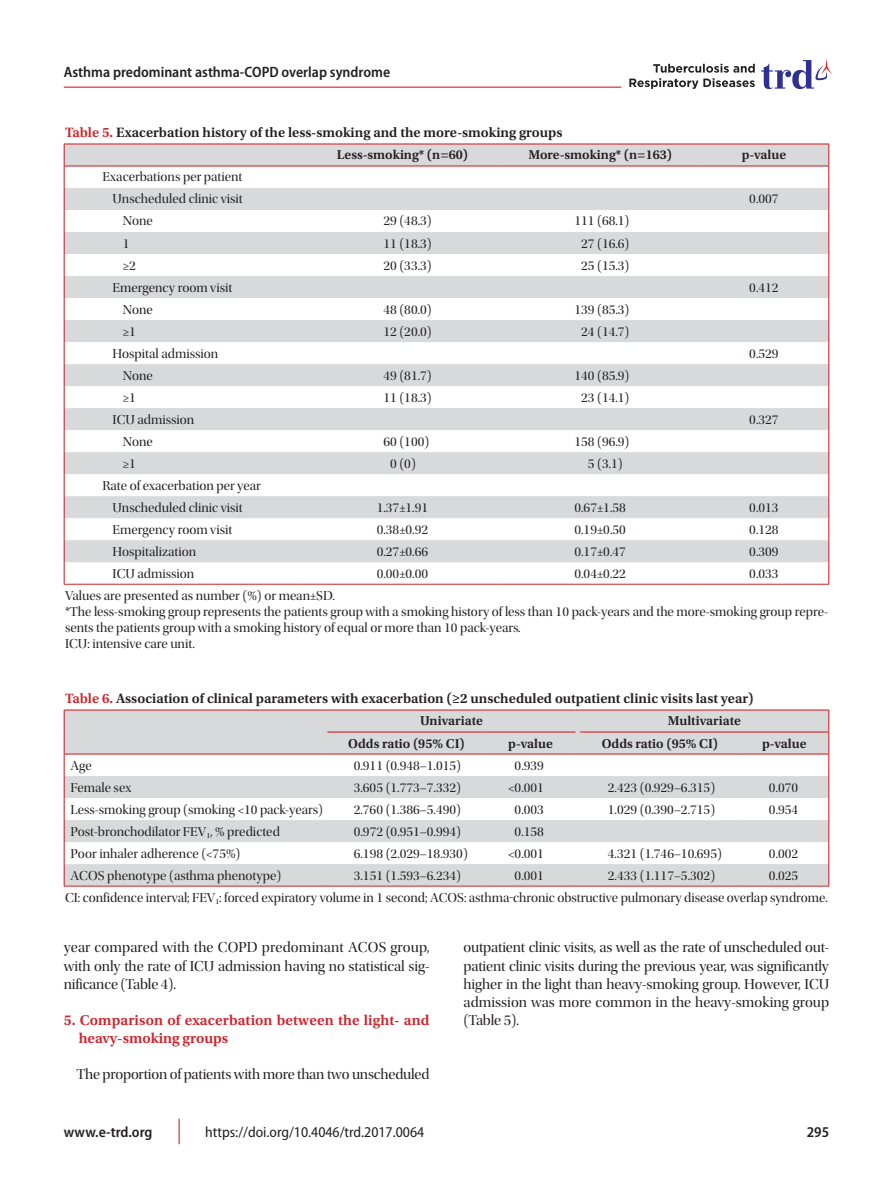
<style>
.page{position:relative;width:893px;height:1191px;background:#fff}
.page>*{position:absolute;margin:0;border:0;box-sizing:border-box;transform-origin:0 0}
.t1{font:15px/18px "Utopia Std Disp";letter-spacing:-.01em;color:#231f20;text-align:justify}
.t2{font:600 15px/18px "Utopia Std";letter-spacing:.01em;color:#d1232a}
.t3{font:600 semi-condensed 15px "Myriad Pro";color:#231f20}
.t4{font:semi-condensed 15px "Myriad Pro";color:#231f20}
.t5{font:600 14.25px "Utopia Std";color:#231f20}
.t6{font:13.5px/22px "Utopia Std Disp";color:#231f20}
.t7{font:600 13.5px "Utopia Std";color:#231f20}
.s1{color:#d1232a}
</style>
<div class="page">
<svg style="left:179px;top:1118px;width:1px;height:26px"></svg>
<svg style="left:629px;top:64px;width:126px;height:25px"></svg>
<hr style="left:64px;top:87px;width:557px;height:1px;background:#d1232a">
<svg style="left:761px;top:59px;width:71px;height:30px"></svg>
<svg style="left:65px;top:145px;width:763px;height:417px;fill:#d8d9db"></svg>
<hr style="left:64px;top:584px;width:240px;height:1px;background:#d1232a">
<hr style="left:304px;top:584px;width:197px;height:1px;background:#d1232a">
<hr style="left:501px;top:584px;width:198px;height:1px;background:#d1232a">
<hr style="left:699px;top:584px;width:130px;height:1px;background:#d1232a">
<hr style="left:64px;top:144px;width:240px;height:1px;background:#d0121b">
<svg style="left:64px;top:144px;width:1px;height:440px"></svg>
<hr style="left:304px;top:144px;width:197px;height:1px;background:#d0121b">
<hr style="left:501px;top:144px;width:198px;height:1px;background:#d0121b">
<hr style="left:699px;top:144px;width:130px;height:1px;background:#d0121b">
<svg style="left:828px;top:144px;width:1px;height:440px"></svg>
<hr style="left:64px;top:166px;width:240px;height:1px;background:#d0121b">
<hr style="left:304px;top:166px;width:197px;height:1px;background:#d0121b">
<hr style="left:501px;top:166px;width:198px;height:1px;background:#d0121b">
<hr style="left:699px;top:166px;width:130px;height:1px;background:#d0121b">
<svg style="left:65px;top:710px;width:763px;height:175px;fill:#d8d9db"></svg>
<hr style="left:580px;top:731px;width:160px;height:1px;background:#d0121b">
<hr style="left:740px;top:731px;width:89px;height:1px;background:#d0121b">
<hr style="left:64px;top:709px;width:263px;height:1px;background:#d0121b">
<hr style="left:580px;top:709px;width:160px;height:1px;background:#d0121b">
<hr style="left:740px;top:709px;width:89px;height:1px;background:#d0121b">
<svg style="left:64px;top:710px;width:1px;height:175px"></svg>
<svg style="left:828px;top:710px;width:1px;height:175px"></svg>
<hr style="left:64px;top:753px;width:263px;height:1px;background:#d0121b">
<hr style="left:327px;top:753px;width:159px;height:1px;background:#d0121b">
<hr style="left:486px;top:753px;width:89px;height:1px;background:#d0121b">
<hr style="left:580px;top:753px;width:160px;height:1px;background:#d0121b">
<hr style="left:740px;top:753px;width:89px;height:1px;background:#d0121b">
<hr style="left:64px;top:885px;width:263px;height:1px;background:#d1232a">
<hr style="left:327px;top:885px;width:159px;height:1px;background:#d1232a">
<hr style="left:486px;top:885px;width:89px;height:1px;background:#d1232a">
<hr style="left:580px;top:885px;width:160px;height:1px;background:#d1232a">
<hr style="left:740px;top:885px;width:89px;height:1px;background:#d1232a">
<hr style="left:327px;top:709px;width:159px;height:1px;background:#d0121b">
<hr style="left:486px;top:709px;width:89px;height:1px;background:#d0121b">
<hr style="left:327px;top:731px;width:159px;height:1px;background:#d0121b">
<hr style="left:486px;top:731px;width:89px;height:1px;background:#d0121b">
<p class="t3" style="left:64px;top:62px;width:328px">Asthma predominant asthma-COPD overlap syndrome</p>
<p class="t5" style="left:65px;top:125px;width:499px"><span class="s1">Table 5.</span> Exacerbation history of the less-smoking and the more-smoking groups</p>
<p class="t7" style="left:337px;top:147px;width:133px">Less-smoking* (n=60)</p>
<p class="t7" style="left:528px;top:147px;width:145px">More-smoking* (n=163)</p>
<p class="t7" style="left:742px;top:147px;width:46px">p-value</p>
<p class="t6" style="left:102px;top:166px;width:142px;text-align:right">Exacerbations per patient<br>Unscheduled clinic visit</p>
<p class="t6" style="left:749px;top:188px;width:31px">0.007</p>
<p class="t6" style="left:123px;top:210px;width:32px">None</p>
<p class="t6" style="left:383px;top:210px;width:50px">29 (48.3)</p>
<p class="t6" style="left:574px;top:210px;width:57px">111 (68.1)</p>
<p class="t6" style="left:123px;top:232px;width:8px">1</p>
<p class="t6" style="left:383px;top:232px;width:50px">11 (18.3)</p>
<p class="t6" style="left:581px;top:232px;width:50px">27 (16.6)</p>
<p class="t6" style="left:123px;top:254px;width:14px">≥2</p>
<p class="t6" style="left:383px;top:254px;width:50px">20 (33.3)</p>
<p class="t6" style="left:581px;top:254px;width:50px">25 (15.3)</p>
<p class="t6" style="left:113px;top:276px;width:121px">Emergency room visit</p>
<p class="t6" style="left:749px;top:276px;width:31px">0.412</p>
<p class="t6" style="left:123px;top:298px;width:32px">None</p>
<p class="t6" style="left:383px;top:298px;width:50px">48 (80.0)</p>
<p class="t6" style="left:574px;top:298px;width:57px">139 (85.3)</p>
<p class="t6" style="left:123px;top:320px;width:14px">≥1</p>
<p class="t6" style="left:383px;top:320px;width:50px">12 (20.0)</p>
<p class="t6" style="left:581px;top:320px;width:50px">24 (14.7)</p>
<p class="t6" style="left:113px;top:342px;width:107px">Hospital admission</p>
<p class="t6" style="left:749px;top:342px;width:31px">0.529</p>
<p class="t6" style="left:123px;top:364px;width:32px">None</p>
<p class="t6" style="left:383px;top:364px;width:50px">49 (81.7)</p>
<p class="t6" style="left:574px;top:364px;width:57px">140 (85.9)</p>
<p class="t6" style="left:123px;top:386px;width:14px">≥1</p>
<p class="t6" style="left:383px;top:386px;width:50px">11 (18.3)</p>
<p class="t6" style="left:581px;top:386px;width:50px">23 (14.1)</p>
<p class="t6" style="left:113px;top:408px;width:83px">ICU admission</p>
<p class="t6" style="left:749px;top:408px;width:31px">0.327</p>
<p class="t6" style="left:123px;top:430px;width:32px">None</p>
<p class="t6" style="left:383px;top:430px;width:48px">60 (100)</p>
<p class="t6" style="left:574px;top:430px;width:57px">158 (96.9)</p>
<p class="t6" style="left:123px;top:452px;width:14px">≥1</p>
<p class="t6" style="left:390px;top:452px;width:27px">0 (0)</p>
<p class="t6" style="left:588px;top:452px;width:36px">5 (3.1)</p>
<p class="t6" style="left:102px;top:474px;width:160px;text-align:center">Rate of exacerbation per year<br>Unscheduled clinic visit</p>
<p class="t6" style="left:377px;top:496px;width:53px">1.37±1.91</p>
<p class="t6" style="left:574px;top:496px;width:53px">0.67±1.58</p>
<p class="t6" style="left:749px;top:496px;width:31px">0.013</p>
<p class="t6" style="left:113px;top:518px;width:121px">Emergency room visit</p>
<p class="t6" style="left:377px;top:518px;width:53px">0.38±0.92</p>
<p class="t6" style="left:574px;top:518px;width:53px">0.19±0.50</p>
<p class="t6" style="left:749px;top:518px;width:31px">0.128</p>
<p class="t6" style="left:113px;top:540px;width:85px">Hospitalization</p>
<p class="t6" style="left:377px;top:540px;width:53px">0.27±0.66</p>
<p class="t6" style="left:574px;top:540px;width:53px">0.17±0.47</p>
<p class="t6" style="left:749px;top:540px;width:31px">0.309</p>
<p class="t6" style="left:113px;top:562px;width:83px">ICU admission</p>
<p class="t6" style="left:377px;top:562px;width:53px">0.00±0.00</p>
<p class="t6" style="left:574px;top:562px;width:53px">0.04±0.22</p>
<p class="t6" style="left:749px;top:562px;width:31px">0.033</p>
<p class="t6" style="left:65px;top:587px;width:764px;line-height:16.2px">Values are presented as number (%) or mean±SD.<br>*The less-smoking group represents the patients group with a smoking history of less than 10 pack-years and the more-smoking group repre&shy;sents the patients group with a smoking history of equal or more than 10 pack-years.<br>ICU: intensive care unit.</p>
<p class="t5" style="left:65px;top:690px;width:690px"><span class="s1">Table 6.</span> Association of clinical parameters with exacerbation (≥2 unscheduled outpatient clinic visits last year)</p>
<p class="t7" style="left:420px;top:713px;width:64px">Univariate</p>
<p class="t7" style="left:668px;top:713px;width:74px">Multivariate</p>
<p class="t7" style="left:348px;top:735px;width:118px">Odds ratio (95% CI)</p>
<p class="t7" style="left:508px;top:735px;width:46px">p-value</p>
<p class="t7" style="left:602px;top:735px;width:118px">Odds ratio (95% CI)</p>
<p class="t7" style="left:762px;top:735px;width:46px">p-value</p>
<p class="t6" style="left:71px;top:754px;width:23px">Age</p>
<p class="t6" style="left:354px;top:754px;width:109px">0.911 (0.948–1.015)</p>
<p class="t6" style="left:515px;top:754px;width:31px">0.939</p>
<p class="t6" style="left:71px;top:776px;width:62px">Female sex</p>
<p class="t6" style="left:354px;top:776px;width:109px">3.605 (1.773–7.332)</p>
<p class="t6" style="left:508px;top:776px;width:37px">&lt;0.001</p>
<p class="t6" style="left:608px;top:776px;width:109px">2.423 (0.929–6.315)</p>
<p class="t6" style="left:769px;top:776px;width:31px">0.070</p>
<p class="t6" style="left:71px;top:798px;width:254px">Less-smoking group (smoking &lt;10 pack-years)</p>
<p class="t6" style="left:354px;top:798px;width:109px">2.760 (1.386–5.490)</p>
<p class="t6" style="left:515px;top:798px;width:31px">0.003</p>
<p class="t6" style="left:608px;top:798px;width:109px">1.029 (0.390–2.715)</p>
<p class="t6" style="left:769px;top:798px;width:31px">0.954</p>
<p class="t6" style="left:71px;top:820px;width:211px">Post-bronchodilator FEV<sub>1</sub>, % predicted</p>
<p class="t6" style="left:354px;top:820px;width:109px">0.972 (0.951–0.994)</p>
<p class="t6" style="left:515px;top:820px;width:31px">0.158</p>
<p class="t6" style="left:71px;top:842px;width:171px">Poor inhaler adherence (&lt;75%)</p>
<p class="t6" style="left:354px;top:842px;width:116px">6.198 (2.029–18.930)</p>
<p class="t6" style="left:508px;top:842px;width:37px">&lt;0.001</p>
<p class="t6" style="left:608px;top:842px;width:116px">4.321 (1.746–10.695)</p>
<p class="t6" style="left:769px;top:842px;width:31px">0.002</p>
<p class="t6" style="left:71px;top:864px;width:212px">ACOS phenotype (asthma phenotype)</p>
<p class="t6" style="left:354px;top:864px;width:109px">3.151 (1.593–6.234)</p>
<p class="t6" style="left:515px;top:864px;width:31px">0.001</p>
<p class="t6" style="left:608px;top:864px;width:109px">2.433 (1.117–5.302)</p>
<p class="t6" style="left:65px;top:864px;width:764px;text-indent:704px">0.025<br>CI: confidence interval; FEV<sub>1</sub>: forced expiratory volume in 1 second; ACOS: asthma‒chronic obstructive pulmonary disease overlap syndrome.</p>
<p class="t1" style="left:64px;top:939px;width:367px">year compared with the COPD predominant ACOS group, with only the rate of ICU admission having no statistical sig&shy;nificance (Table 4).</p>
<p class="t2" style="left:79px;top:1010px;width:352px;text-indent:-15px">5. Comparison of exacerbation between the light- and heavy-smoking groups</p>
<p class="t1" style="left:77px;top:1065px;width:355px">The proportion of patients with more than two unscheduled</p>
<p class="t1" style="left:463px;top:939px;width:367px">outpatient clinic visits, as well as the rate of unscheduled out&shy;patient clinic visits during the previous year, was significantly higher in the light than heavy-smoking group. However, ICU admission was more common in the heavy-smoking group (Table 5).</p>
<p class="t3" style="left:64px;top:1122px;width:90px">www.e-trd.org</p>
<p class="t4" style="left:205px;top:1122px;width:221px">https://doi.org/10.4046/trd.2017.0064</p>
<p class="t3" style="left:807px;top:1122px;width:24px">295</p>
</div>
